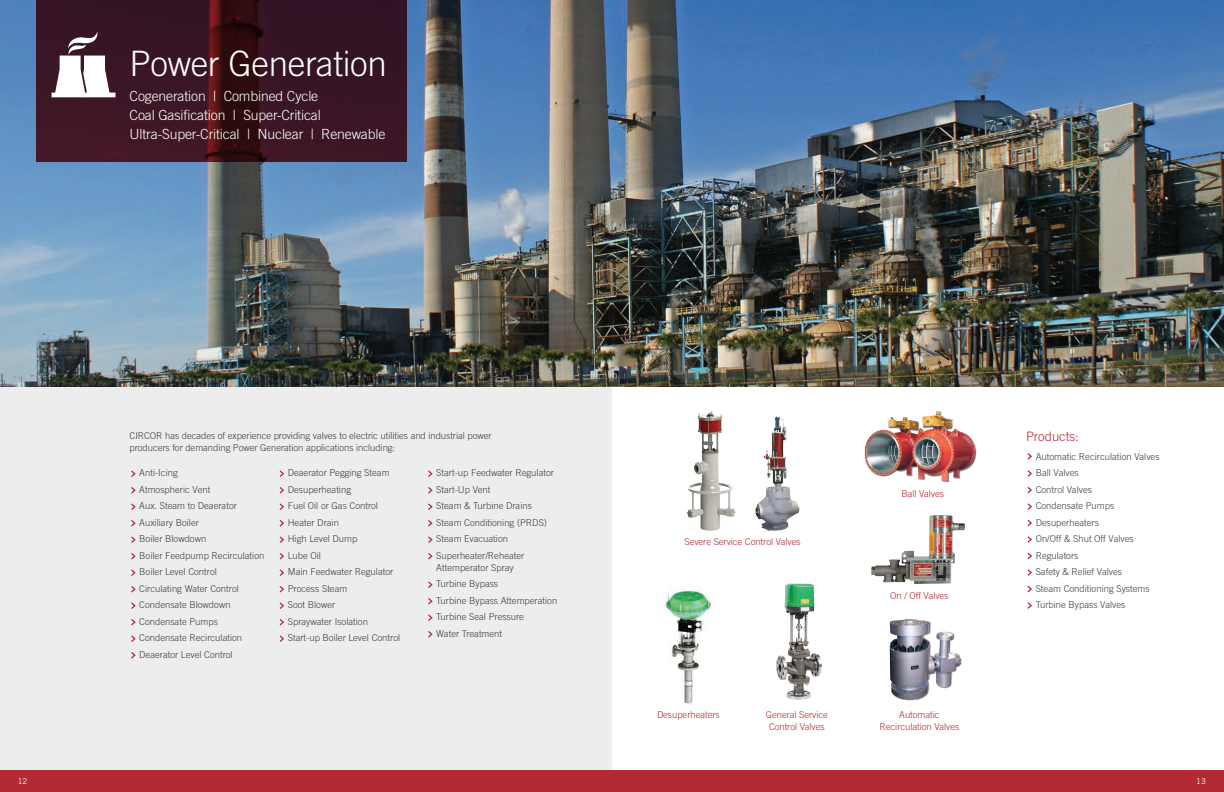
<style>
.page{position:relative;width:1224px;height:792px;background:#fff}
.page>*{position:absolute;margin:0;border:0;box-sizing:border-box;transform-origin:0 0}
.t1{font:300 35px "Trade Gothic LT Std";letter-spacing:-.01em;color:#fff}
.Red_Sub_Header{font:300 14px/19px "Trade Gothic LT Std";letter-spacing:-.01em;color:#fff}
.Body{font:300 13px "Trade Gothic LT Std";color:#b32a33}
.Body-2{font:300 9.5px/12px "Trade Gothic LT Std";color:#3e3e3f}
.Body-3{font:300 9.5px/12px "Trade Gothic LT Std";letter-spacing:-.005em;color:#b32a33;text-align:center}
.t2{font:8px "Trade Gothic LT Std";color:#fff}
</style>
<div class="page">
<img style="left:871px;top:515px;width:94px;height:69px">
<img style="left:687px;top:411px;width:49px;height:120px">
<img style="left:755px;top:416px;width:45px;height:115px">
<img style="left:776px;top:583px;width:46px;height:117px">
<img style="left:665px;top:590px;width:47px;height:114px">
<img style="left:864px;top:410px;width:113px;height:73px">
<img style="left:889px;top:619px;width:73px;height:82px">
<div style="left:0;top:380px;width:612px;height:412px;background:#ededee"></div>
<img style="left:0;top:0;width:1224px;height:387px">
<svg style="left:131px;top:470px;width:5px;height:7px"></svg>
<svg style="left:131px;top:487px;width:5px;height:7px"></svg>
<svg style="left:131px;top:503px;width:5px;height:7px"></svg>
<svg style="left:131px;top:520px;width:5px;height:7px"></svg>
<svg style="left:131px;top:536px;width:5px;height:7px"></svg>
<svg style="left:131px;top:553px;width:5px;height:7px"></svg>
<svg style="left:131px;top:569px;width:5px;height:7px"></svg>
<svg style="left:131px;top:586px;width:5px;height:7px"></svg>
<svg style="left:131px;top:602px;width:5px;height:7px"></svg>
<svg style="left:131px;top:619px;width:5px;height:7px"></svg>
<svg style="left:131px;top:635px;width:5px;height:7px"></svg>
<svg style="left:131px;top:652px;width:5px;height:7px"></svg>
<svg style="left:279px;top:470px;width:5px;height:7px"></svg>
<svg style="left:279px;top:487px;width:5px;height:7px"></svg>
<svg style="left:279px;top:503px;width:5px;height:7px"></svg>
<svg style="left:279px;top:520px;width:5px;height:7px"></svg>
<svg style="left:279px;top:536px;width:5px;height:7px"></svg>
<svg style="left:279px;top:553px;width:5px;height:7px"></svg>
<svg style="left:279px;top:569px;width:5px;height:7px"></svg>
<svg style="left:279px;top:586px;width:5px;height:7px"></svg>
<svg style="left:279px;top:602px;width:5px;height:7px"></svg>
<svg style="left:279px;top:619px;width:5px;height:7px"></svg>
<svg style="left:279px;top:635px;width:5px;height:7px"></svg>
<svg style="left:428px;top:470px;width:5px;height:7px"></svg>
<svg style="left:428px;top:487px;width:5px;height:7px"></svg>
<svg style="left:428px;top:503px;width:5px;height:7px"></svg>
<svg style="left:428px;top:520px;width:5px;height:7px"></svg>
<svg style="left:428px;top:536px;width:5px;height:7px"></svg>
<svg style="left:428px;top:553px;width:5px;height:7px"></svg>
<svg style="left:428px;top:581px;width:5px;height:7px"></svg>
<svg style="left:428px;top:598px;width:5px;height:7px"></svg>
<svg style="left:428px;top:614px;width:5px;height:7px"></svg>
<svg style="left:428px;top:631px;width:5px;height:7px"></svg>
<div style="left:0;top:770px;width:1224px;height:22px;background:#b32a33"></div>
<svg style="left:1027px;top:453px;width:5px;height:7px"></svg>
<svg style="left:1027px;top:470px;width:5px;height:7px"></svg>
<svg style="left:1027px;top:486px;width:5px;height:8px"></svg>
<svg style="left:1027px;top:503px;width:5px;height:7px"></svg>
<svg style="left:1027px;top:519px;width:5px;height:8px"></svg>
<svg style="left:1027px;top:536px;width:5px;height:7px"></svg>
<svg style="left:1027px;top:552px;width:5px;height:8px"></svg>
<svg style="left:1027px;top:569px;width:5px;height:7px"></svg>
<svg style="left:1027px;top:585px;width:5px;height:8px"></svg>
<svg style="left:1027px;top:602px;width:5px;height:7px"></svg>
<svg style="left:36px;top:0;width:371px;height:161px;fill:#381526"></svg>
<svg style="left:52px;top:32px;width:63px;height:65px"></svg>
<p class="t1" style="left:130px;top:43px;width:259px">Power Generation</p>
<p class="Red_Sub_Header" style="left:130px;top:86px;width:257px">Cogeneration | Combined Cycle<br>Coal Gasification | Super-Critical<br>Ultra-Super-Critical | Nuclear | Renewable</p>
<p class="Body-2" style="left:130px;top:429px;width:363px">CIRCOR has decades of experience providing valves to electric utilities and industrial power producers for demanding Power Generation applications including:</p>
<p class="Body-2" style="left:139px;top:467px;width:40px">Anti-Icing</p>
<p class="Body-2" style="left:139px;top:483px;width:73px">Atmospheric Vent</p>
<p class="Body-2" style="left:139px;top:500px;width:99px">Aux. Steam to Deaerator</p>
<p class="Body-2" style="left:139px;top:516px;width:61px">Auxiliary Boiler</p>
<p class="Body-2" style="left:139px;top:533px;width:69px">Boiler Blowdown</p>
<p class="Body-2" style="left:139px;top:549px;width:127px">Boiler Feedpump Recirculation</p>
<p class="Body-2" style="left:139px;top:566px;width:79px">Boiler Level Control</p>
<p class="Body-2" style="left:139px;top:582px;width:101px">Circulating Water Control</p>
<p class="Body-2" style="left:139px;top:599px;width:93px">Condensate Blowdown</p>
<p class="Body-2" style="left:139px;top:615px;width:80px">Condensate Pumps</p>
<p class="Body-2" style="left:139px;top:632px;width:104px">Condensate Recirculation</p>
<p class="Body-2" style="left:139px;top:648px;width:95px">Deaerator Level Control</p>
<p class="Body-2" style="left:288px;top:467px;width:103px">Deaerator Pegging Steam</p>
<p class="Body-2" style="left:288px;top:483px;width:65px">Desuperheating</p>
<p class="Body-2" style="left:288px;top:500px;width:92px">Fuel Oil or Gas Control</p>
<p class="Body-2" style="left:288px;top:516px;width:53px">Heater Drain</p>
<p class="Body-2" style="left:288px;top:533px;width:71px">High Level Dump</p>
<p class="Body-2" style="left:288px;top:549px;width:35px">Lube Oil</p>
<p class="Body-2" style="left:288px;top:566px;width:107px">Main Feedwater Regulator</p>
<p class="Body-2" style="left:288px;top:582px;width:61px">Process Steam</p>
<p class="Body-2" style="left:288px;top:599px;width:49px">Soot Blower</p>
<p class="Body-2" style="left:288px;top:615px;width:82px">Spraywater Isolation</p>
<p class="Body-2" style="left:288px;top:632px;width:114px">Start-up Boiler Level Control</p>
<p class="Body-2" style="left:436px;top:467px;width:119px">Start-up Feedwater Regulator</p>
<p class="Body-2" style="left:436px;top:483px;width:56px">Start-Up Vent</p>
<p class="Body-2" style="left:436px;top:500px;width:97px">Steam &amp; Turbine Drains</p>
<p class="Body-2" style="left:436px;top:516px;width:112px">Steam Conditioning (PRDS)</p>
<p class="Body-2" style="left:436px;top:533px;width:73px">Steam Evacuation</p>
<p class="Body-2" style="left:436px;top:549px;width:90px">Superheater/Reheater<br>Attemperator Spray</p>
<p class="Body-2" style="left:436px;top:578px;width:63px">Turbine Bypass</p>
<p class="Body-2" style="left:436px;top:594px;width:123px">Turbine Bypass Attemperation</p>
<p class="Body-2" style="left:436px;top:611px;width:89px">Turbine Seal Pressure</p>
<p class="Body-2" style="left:436px;top:627px;width:67px">Water Treatment</p>
<p class="Body-3" style="left:684px;top:536px;width:118px">Severe Service Control Valves</p>
<p class="Body-3" style="left:657px;top:709px;width:64px">Desuperheaters</p>
<p class="Body-3" style="left:766px;top:709px;width:64px">General Service<br>Control Valves</p>
<p class="Body-3" style="left:901px;top:488px;width:44px">Ball Valves</p>
<p class="Body-3" style="left:890px;top:590px;width:60px">On / Off Valves</p>
<p class="Body-3" style="left:880px;top:709px;width:81px">Automatic<br>Recirculation Valves</p>
<p class="Body" style="left:1026px;top:429px;width:54px">Products:</p>
<p class="Body-2" style="left:1036px;top:450px;width:125px">Automatic Recirculation Valves</p>
<p class="Body-2" style="left:1036px;top:467px;width:45px">Ball Valves</p>
<p class="Body-2" style="left:1036px;top:483px;width:58px">Control Valves</p>
<p class="Body-2" style="left:1036px;top:500px;width:80px">Condensate Pumps</p>
<p class="Body-2" style="left:1036px;top:516px;width:65px">Desuperheaters</p>
<p class="Body-2" style="left:1036px;top:533px;width:100px">On/Off &amp; Shut Off Valves</p>
<p class="Body-2" style="left:1036px;top:549px;width:44px">Regulators</p>
<p class="Body-2" style="left:1036px;top:566px;width:88px">Safety &amp; Relief Valves</p>
<p class="Body-2" style="left:1036px;top:582px;width:116px">Steam Conditioning Systems</p>
<p class="Body-2" style="left:1036px;top:599px;width:91px">Turbine Bypass Valves</p>
<p class="t2" style="left:18px;top:776px;width:11px">12</p>
<p class="t2" style="left:1196px;top:776px;width:11px">13</p>
</div>
